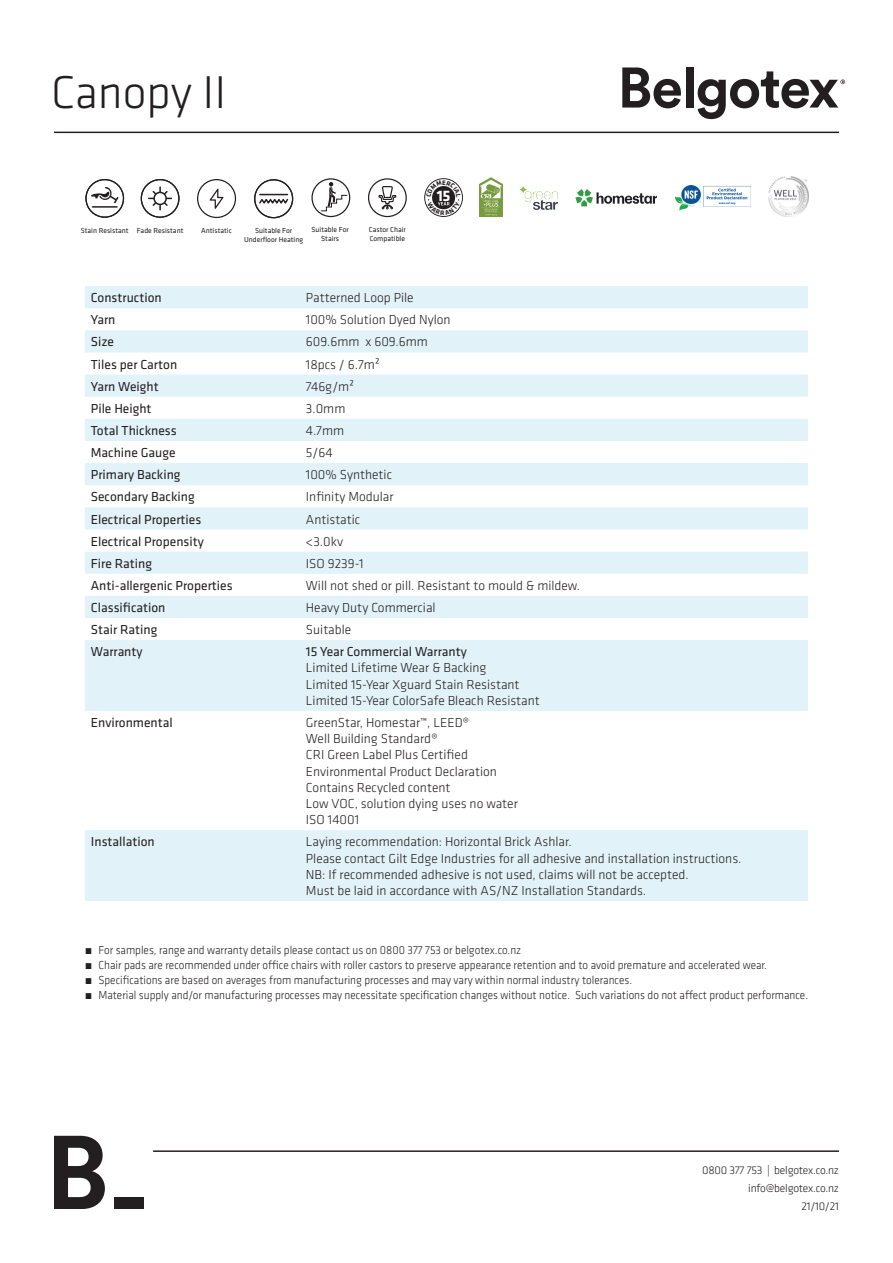
<style>
.page{position:relative;width:893px;height:1263px;background:#fff}
.page>*{position:absolute;margin:0;border:0;box-sizing:border-box;transform-origin:0 0}
.t1{font:300 47.7px "Klavika";color:#231f20}
.t2{font:700 15.9px "Klavika";color:#fff}
.t3{font:300 13.5px/16.2px "Klavika";color:#231f20}
.t4{font:13.5px "Klavika";color:#231f20}
.t5{font:300 12px "Klavika";color:#231f20;scale:.94 1}
.t6{font:300 11.55px/18px "Klavika";letter-spacing:-.02em;color:#231f20;text-align:right}
.t7{font:7.5px/9px "Klavika";color:#231f20;text-align:center}
</style>
<div class="page">
<svg style="left:85px;top:286px;width:723px;height:111px;fill:#e2f2f9"></svg>
<svg style="left:85px;top:419px;width:723px;height:482px;fill:#e2f2f9"></svg>
<svg style="left:622px;top:67px;width:59px;height:41px"></svg>
<div style="left:686px;top:67px;width:7px;height:41px;background:#231f20"></div>
<svg style="left:698px;top:71px;width:147px;height:48px"></svg>
<hr style="left:54px;top:132px;width:785px;height:1px;background:#231f20">
<svg style="left:54px;top:1136px;width:51px;height:73px"></svg>
<div style="left:114px;top:1197px;width:30px;height:12px;background:#231f20"></div>
<hr style="left:153px;top:1150px;width:686px;height:2px;background:#231f20">
<svg style="left:197px;top:179px;width:39px;height:39px"></svg>
<svg style="left:141px;top:179px;width:39px;height:39px"></svg>
<svg style="left:311px;top:178px;width:39px;height:40px"></svg>
<svg style="left:85px;top:179px;width:39px;height:39px"></svg>
<hr style="left:92px;top:206px;width:25px;height:2px;background:#231f20">
<svg style="left:368px;top:178px;width:39px;height:39px"></svg>
<svg style="left:254px;top:179px;width:39px;height:39px"></svg>
<img style="left:480px;top:178px;width:22px;height:38px">
<img style="left:519px;top:186px;width:39px;height:24px">
<img style="left:576px;top:189px;width:81px;height:18px">
<img style="left:675px;top:185px;width:75px;height:26px">
<img style="left:769px;top:177px;width:39px;height:39px">
<svg style="left:424px;top:178px;width:39px;height:39px"></svg>
<h1 class="t1" style="left:51px;top:63px;width:177px">Canopy II</h1>
<p class="t7" style="left:137px;top:225px;width:48px">Fade Resistant</p>
<p class="t7" style="left:201px;top:225px;width:32px">Antistatic</p>
<p class="t7" style="left:312px;top:225px;width:39px">Suitable For<br>Stairs</p>
<p class="t7" style="left:81px;top:225px;width:49px">Stain Resistant</p>
<p class="t7" style="left:369px;top:225px;width:38px;text-align:left">Castor Chair<br>Compatible</p>
<p class="t7" style="left:244px;top:226px;width:60px">Suitable For<br>Underfloor Heating</p>
<p class="t2" style="left:437px;top:184px;width:15px">15</p>
<p class="t4" style="left:91px;top:289px;width:72px">Construction</p>
<p class="t3" style="left:306px;top:289px;width:109px">Patterned Loop Pile</p>
<p class="t4" style="left:91px;top:311px;width:26px">Yarn</p>
<p class="t3" style="left:306px;top:312px;width:146px">100% Solution Dyed Nylon</p>
<p class="t4" style="left:91px;top:333px;width:25px">Size</p>
<p class="t3" style="left:306px;top:334px;width:124px">609.6mm x 609.6mm</p>
<p class="t4" style="left:91px;top:355px;width:88px">Tiles per Carton</p>
<p class="t3" style="left:306px;top:356px;width:76px">18pcs / 6.7m²</p>
<p class="t4" style="left:91px;top:377px;width:69px">Yarn Weight</p>
<p class="t3" style="left:306px;top:378px;width:50px">746g/m²</p>
<p class="t4" style="left:91px;top:400px;width:62px">Pile Height</p>
<p class="t3" style="left:306px;top:400px;width:41px">3.0mm</p>
<p class="t4" style="left:91px;top:422px;width:87px">Total Thickness</p>
<p class="t3" style="left:306px;top:422px;width:40px">4.7mm</p>
<p class="t4" style="left:91px;top:444px;width:86px">Machine Gauge</p>
<p class="t3" style="left:306px;top:444px;width:28px">5/64</p>
<p class="t4" style="left:91px;top:466px;width:91px">Primary Backing</p>
<p class="t3" style="left:306px;top:466px;width:88px">100% Synthetic</p>
<p class="t4" style="left:91px;top:488px;width:105px">Secondary Backing</p>
<p class="t3" style="left:306px;top:489px;width:89px">Infinity Modular</p>
<p class="t4" style="left:91px;top:510px;width:112px">Electrical Properties</p>
<p class="t3" style="left:306px;top:511px;width:56px">Antistatic</p>
<p class="t4" style="left:91px;top:532px;width:114px">Electrical Propensity</p>
<p class="t3" style="left:306px;top:533px;width:39px">&lt;3.0kv</p>
<p class="t4" style="left:91px;top:554px;width:63px">Fire Rating</p>
<p class="t3" style="left:306px;top:555px;width:59px">ISO 9239-1</p>
<p class="t4" style="left:91px;top:577px;width:143px">Anti-allergenic Properties</p>
<p class="t3" style="left:306px;top:577px;width:276px">Will not shed or pill. Resistant to mould &amp; mildew.</p>
<p class="t4" style="left:91px;top:599px;width:76px">Classification</p>
<p class="t3" style="left:306px;top:599px;width:131px">Heavy Duty Commercial</p>
<p class="t4" style="left:91px;top:621px;width:68px">Stair Rating</p>
<p class="t3" style="left:306px;top:621px;width:47px">Suitable</p>
<p class="t4" style="left:91px;top:643px;width:53px">Warranty</p>
<p class="t4" style="left:306px;top:643px;width:162px">15 Year Commercial Warranty</p>
<p class="t3" style="left:306px;top:660px;width:235px">Limited Lifetime Wear &amp; Backing<br>Limited 15-Year Xguard Stain Resistant<br>Limited 15-Year ColorSafe Bleach Resistant</p>
<p class="t4" style="left:91px;top:714px;width:83px">Environmental</p>
<p class="t3" style="left:306px;top:714px;width:214px">GreenStar, Homestar™, LEED®<br>Well Building Standard®<br>CRI Green Label Plus Certified<br>Environmental Product Declaration<br>Contains Recycled content<br>Low VOC, solution dying uses no water<br>ISO 14001</p>
<p class="t4" style="left:91px;top:833px;width:65px">Installation</p>
<p class="t3" style="left:306px;top:834px;width:437px">Laying recommendation: Horizontal Brick Ashlar.<br>Please contact Gilt Edge Industries for all adhesive and installation instructions.<br>NB: If recommended adhesive is not used, claims will not be accepted.<br>Must be laid in accordance with AS/NZ Installation Standards.</p>
<p class="t5" style="left:85px;top:942px;width:466px">• For samples, range and warranty details please contact us on 0800 377 753 or belgotex.co.nz</p>
<p class="t5" style="left:85px;top:957px;width:727px">• Chair pads are recommended under office chairs with roller castors to preserve appearance retention and to avoid premature and accelerated wear.</p>
<p class="t5" style="left:85px;top:972px;width:584px">• Specifications are based on averages from manufacturing processes and may vary within normal industry tolerances.</p>
<p class="t5" style="left:85px;top:987px;width:771px">• Material supply and/or manufacturing processes may necessitate specification changes without notice. Such variations do not affect product performance.</p>
<p class="t6" style="left:702px;top:1161px;width:138px">0800 377 753 | belgotex.co.nz info@belgotex.co.nz<br>21/10/21</p>
</div>
